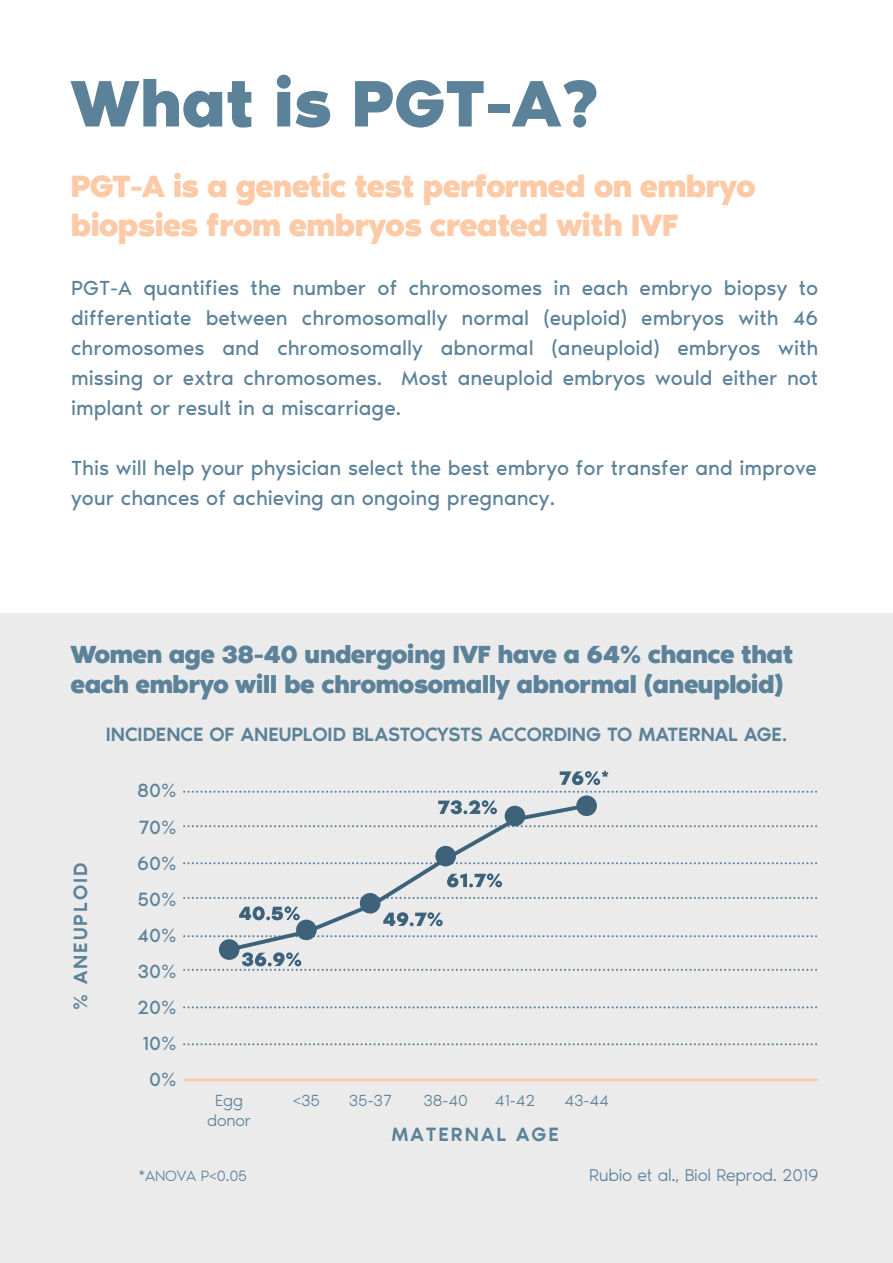
<style>
.page{position:relative;width:893px;height:1263px;background:#fff}
.page>*{position:absolute;margin:0;border:0;box-sizing:border-box;transform-origin:0 0}
.t1{font:700 67.5px "Noir Pro";color:#5c8299}
.t2{font:700 31.65px/38.1px "Noir Pro";letter-spacing:-.03em;color:#fccaa7}
.t3{font:700 25.5px/30.6px "Noir Pro";letter-spacing:-.025em;color:#5c8299}
.t4{font:21px/30px "Noir Pro";color:#5c8299;text-align:justify}
.t5{font:500 19.8px "Noir Pro";color:#5c8299}
.t6{font:19.8px/36px "Noir Pro";color:#5c8299;text-align:right}
.t7{font:500 19.8px "Noir Pro";letter-spacing:.1em;color:#5c8299}
.t8{font:300 17.55px "Noir Pro";letter-spacing:-.015em;color:#5c8299}
.t9{font:300 16.5px "Noir Pro";letter-spacing:-.005em;color:#5c8299}
.t10{font:300 15.45px "Noir Pro";letter-spacing:-.015em;color:#5c8299}
</style>
<div class="page">
<div style="left:0;top:614px;width:893px;height:649px;background:#ebebec"></div>
<svg style="left:184px;top:1043px;width:633px;height:2px"></svg>
<hr style="left:184px;top:1078px;width:633px;height:3px;background:#fccaa7">
<svg style="left:184px;top:1006px;width:633px;height:2px"></svg>
<svg style="left:184px;top:935px;width:633px;height:2px"></svg>
<svg style="left:184px;top:897px;width:633px;height:2px"></svg>
<svg style="left:184px;top:862px;width:633px;height:2px"></svg>
<svg style="left:184px;top:825px;width:633px;height:2px"></svg>
<svg style="left:184px;top:791px;width:633px;height:2px"></svg>
<svg style="left:219px;top:939px;width:20px;height:21px"></svg>
<svg style="left:576px;top:795px;width:21px;height:21px"></svg>
<svg style="left:438px;top:800px;width:57px;height:1px"></svg>
<svg style="left:560px;top:771px;width:48px;height:14px"></svg>
<svg style="left:184px;top:952px;width:633px;height:19px"></svg>
<svg style="left:225px;top:801px;width:366px;height:153px"></svg>
<svg style="left:229px;top:804px;width:358px;height:147px"></svg>
<h1 class="t1" style="left:70px;top:49px;width:530px">What is PGT-A?</h1>
<h2 class="t2" style="left:70px;top:165px;width:687px">PGT-A is a genetic test performed on embryo biopsies from embryos created with IVF</h2>
<p class="t4" style="left:71px;top:272px;width:749px">PGT-A quantifies the number of chromosomes in each embryo biopsy to differentiate between chromosomally normal (euploid) embryos with 46 chromosomes and chromosomally abnormal (aneuploid) embryos with missing or extra chromosomes. Most aneuploid embryos would either not implant or result in a miscarriage.</p>
<p class="t4" style="left:71px;top:452px;width:747px">This will help your physician select the best embryo for transfer and improve your chances of achieving an ongoing pregnancy.</p>
<p class="t3" style="left:70px;top:637px;width:724px">Women age 38-40 undergoing IVF have a 64% chance that each embryo will be chromosomally abnormal (aneuploid)</p>
<p class="t5" style="left:106px;top:718px;width:683px">INCIDENCE OF ANEUPLOID BLASTOCYSTS ACCORDING TO MATERNAL AGE.</p>
<p class="t7" style="left:65px;top:1010px;width:149px;rotate:-90deg">% ANEUPLOID</p>
<p class="t6" style="left:137px;top:771px;width:41px">80%<br>70%<br>60%<br>50%<br>40%<br>30%<br>20%<br>10%<br>0%</p>
<p class="t9" style="left:215px;top:1088px;width:30px">Egg</p>
<p class="t9" style="left:293px;top:1088px;width:29px">&lt;35</p>
<p class="t9" style="left:349px;top:1088px;width:44px">35-37</p>
<p class="t9" style="left:423px;top:1088px;width:46px">38-40</p>
<p class="t9" style="left:495px;top:1088px;width:42px">41-42</p>
<p class="t9" style="left:564px;top:1088px;width:46px">43-44</p>
<p class="t9" style="left:207px;top:1108px;width:46px">donor</p>
<p class="t7" style="left:391px;top:1119px;width:169px">MATERNAL AGE</p>
<p class="t10" style="left:139px;top:1164px;width:110px">*ANOVA P&lt;0.05</p>
<p class="t8" style="left:589px;top:1162px;width:231px">Rubio et al., Biol Reprod. 2019</p>
</div>
